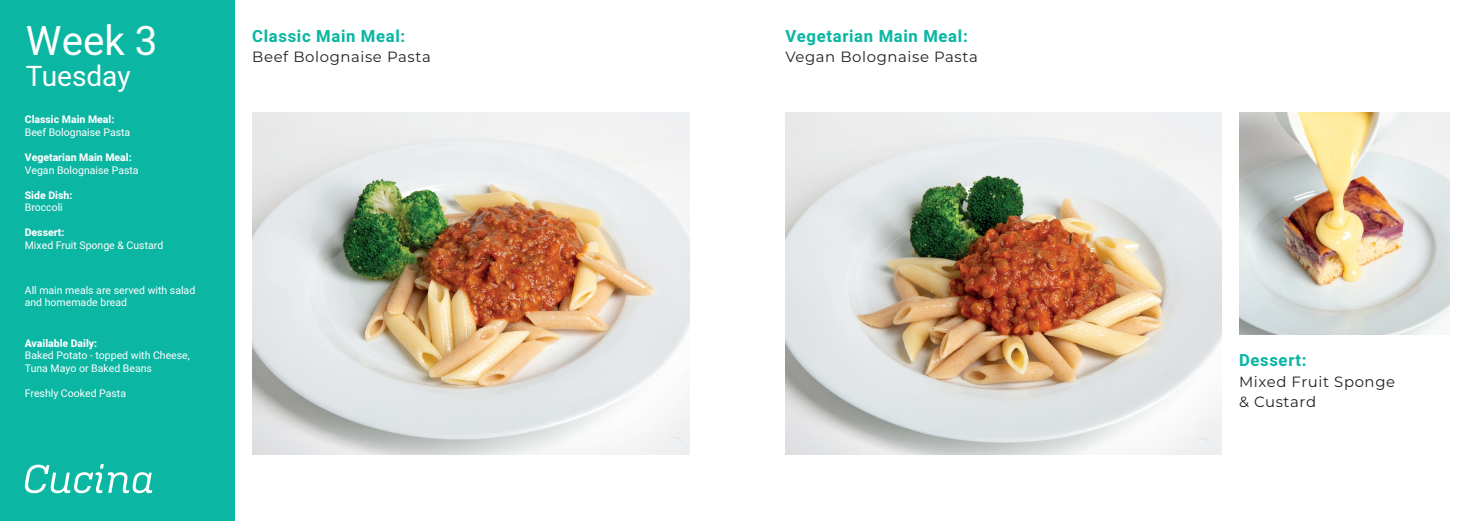
<style>
.page{position:relative;width:1474px;height:521px;background:#fff}
.page>*{position:absolute;margin:0;border:0;box-sizing:border-box;transform-origin:0 0}
.t1{font:40.25px "Heebo";color:#fff}
.t2{font:28px "Heebo";color:#fff}
.t3{font:700 16.62px "Heebo";letter-spacing:.04em;color:#0bb6a3}
.t4{font:14.88px/20.1px "Montserrat";letter-spacing:.04em;color:#231f20}
.t5{font:10.5px/12.6px "Heebo";color:#fff}
.t6{font:800 10.5px "Heebo";color:#fff}
</style>
<div class="page">
<div style="left:0;top:0;width:235px;height:521px;background:#0bb6a3"></div>
<img style="left:252px;top:112px;width:438px;height:342px">
<img style="left:1239px;top:112px;width:210px;height:223px">
<img style="left:785px;top:112px;width:436px;height:342px">
<svg style="left:25px;top:464px;width:127px;height:29px"></svg>
<h1 class="t1" style="left:26px;top:12px;width:133px">Week 3</h1>
<h2 class="t2" style="left:26px;top:57px;width:106px">Tuesday</h2>
<p class="t6" style="left:25px;top:112px;width:91px">Classic Main Meal:</p>
<p class="t5" style="left:25px;top:126px;width:107px">Beef Bolognaise Pasta</p>
<p class="t6" style="left:25px;top:150px;width:108px">Vegetarian Main Meal:</p>
<p class="t5" style="left:25px;top:163px;width:115px">Vegan Bolognaise Pasta</p>
<p class="t6" style="left:25px;top:188px;width:49px">Side Dish:</p>
<p class="t5" style="left:25px;top:201px;width:40px">Broccoli</p>
<p class="t6" style="left:25px;top:225px;width:41px">Dessert:</p>
<p class="t5" style="left:25px;top:239px;width:140px">Mixed Fruit Sponge &amp; Custard</p>
<p class="t5" style="left:25px;top:284px;width:172px">All main meals are served with salad and homemade bread</p>
<p class="t6" style="left:25px;top:335px;width:74px">Available Daily:</p>
<p class="t5" style="left:25px;top:349px;width:167px">Baked Potato - topped with Cheese,<br>Tuna Mayo or Baked Beans</p>
<p class="t5" style="left:25px;top:387px;width:103px">Freshly Cooked Pasta</p>
<h3 class="t3" style="left:252px;top:25px;width:154px">Classic Main Meal:</h3>
<h3 class="t4" style="left:252px;top:46px;width:180px">Beef Bolognaise Pasta</h3>
<h3 class="t3" style="left:785px;top:25px;width:184px">Vegetarian Main Meal:</h3>
<h3 class="t4" style="left:785px;top:46px;width:194px">Vegan Bolognaise Pasta</h3>
<h3 class="t3" style="left:1239px;top:349px;width:69px">Dessert:</h3>
<h3 class="t4" style="left:1239px;top:371px;width:157px">Mixed Fruit Sponge &amp; Custard</h3>
</div>
